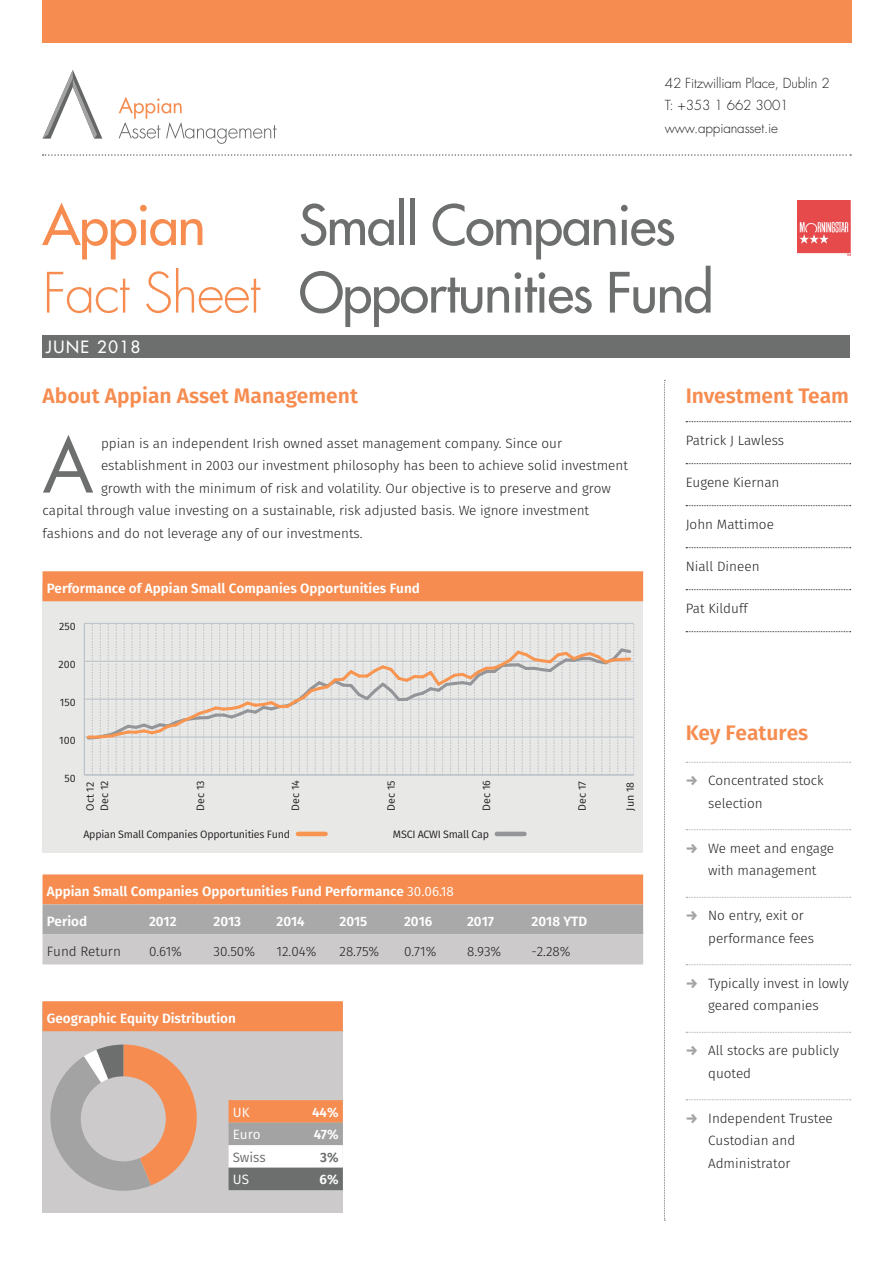
<style>
.page{position:relative;width:893px;height:1263px;background:#fff}
.page>*{position:absolute;margin:0;border:0;box-sizing:border-box;transform-origin:0 0}
.t1{font:73.2px "Futura Std";color:#6d6f6f}
.t2{font:500 54px/67.5px "Futura Std";letter-spacing:-.025em;color:#6d6f6f}
.t3{font:500 54px "Futura Std";letter-spacing:-.025em;color:#f68c50}
.t4{font:600 21px "Fira Sans";color:#f68c50}
.t5{font:500 16.5px "Futura Std";letter-spacing:.1em;color:#fff}
.t6{font:300 13.5px/22.5px "Fira Sans";color:#231f20}
.t7{font:600 13.5px "Fira Sans";color:#fff}
.t8{font:300 13.5px/22.5px "Futura Std";letter-spacing:-.01em;color:#231f20}
.t9{font:13.5px "Fira Sans";color:#fff}
.t10{font:13.5px "Fira Sans";color:#6d6f6f}
.t11{font:600 13.5px "Fira Sans";color:#6d6f6f}
.t12{font:10.65px/14.4px "Fira Sans";letter-spacing:-.025em;color:#231f20}
.s1{font-weight:300;color:#f68c50}
.s2{font-weight:400}
.s3{font-weight:800;color:#a4a3a3}
</style>
<div class="page">
<div style="left:43px;top:0;width:808px;height:43px;background:#f68c50"></div>
<svg style="left:119px;top:97px;width:158px;height:47px"></svg>
<svg style="left:43px;top:70px;width:59px;height:69px"></svg>
<div style="left:43px;top:335px;width:807px;height:23px;background:#6d6f6f"></div>
<svg style="left:664px;top:380px;width:1px;height:841px"></svg>
<div style="left:43px;top:874px;width:600px;height:30px;background:#f68c50"></div>
<div style="left:43px;top:904px;width:600px;height:30px;background:#aaa9a9"></div>
<div style="left:43px;top:934px;width:600px;height:30px;background:#cccaca"></div>
<svg style="left:686px;top:421px;width:165px;height:1px"></svg>
<svg style="left:686px;top:463px;width:165px;height:1px"></svg>
<svg style="left:686px;top:505px;width:165px;height:1px"></svg>
<svg style="left:686px;top:547px;width:165px;height:1px"></svg>
<svg style="left:686px;top:589px;width:165px;height:1px"></svg>
<svg style="left:686px;top:631px;width:165px;height:1px"></svg>
<svg style="left:686px;top:762px;width:165px;height:1px"></svg>
<svg style="left:686px;top:829px;width:165px;height:1px"></svg>
<svg style="left:686px;top:897px;width:165px;height:1px"></svg>
<svg style="left:686px;top:964px;width:165px;height:1px"></svg>
<svg style="left:686px;top:1032px;width:165px;height:1px"></svg>
<svg style="left:686px;top:1099px;width:165px;height:1px"></svg>
<svg style="left:43px;top:154px;width:808px;height:2px"></svg>
<div style="left:43px;top:1002px;width:300px;height:210px;background:#cccaca"></div>
<div style="left:43px;top:1001px;width:300px;height:30px;background:#f68c50"></div>
<svg style="left:50px;top:1044px;width:147px;height:147px"></svg>
<div style="left:81px;top:1076px;width:85px;height:85px;background:#cccaca;border-radius:50%"></div>
<div style="left:229px;top:1100px;width:114px;height:23px;background:#f68c50"></div>
<div style="left:229px;top:1123px;width:114px;height:22px;background:#a4a3a3"></div>
<div style="left:229px;top:1145px;width:114px;height:23px;background:#fff"></div>
<div style="left:229px;top:1168px;width:114px;height:22px;background:#6d6f6f"></div>
<div style="left:43px;top:583px;width:600px;height:270px;background:#e8e8e7"></div>
<div style="left:43px;top:571px;width:600px;height:30px;background:#f68c50"></div>
<hr style="left:298px;top:832px;width:27px;height:4px;background:#f79551">
<hr style="left:497px;top:832px;width:27px;height:4px;background:#939598">
<hr style="left:84px;top:774px;width:550px;height:2px;background:#b7bfc6">
<svg style="left:84px;top:623px;width:550px;height:151px"></svg>
<img style="left:798px;top:200px;width:52px;height:55px">
<p class="t8" style="left:665px;top:72px;width:166px">42 Fitzwilliam Place, Dublin 2<br>T: +353 1 662 3001 www.appianasset.ie</p>
<h2 class="t2" style="left:43px;top:192px;width:672px;text-indent:257px">Small Companies<br><span class="s1">Fact Sheet</span> Opportunities Fund</h2>
<h2 class="t3" style="left:43px;top:191px;width:165px">Appian</h2>
<p class="t5" style="left:46px;top:336px;width:96px">JUNE 2018</p>
<h3 class="t4" style="left:43px;top:380px;width:317px">About Appian Asset Management</h3>
<h1 class="t1" style="left:43px;top:419px;width:53px">A</h1>
<p class="t6" style="left:101px;top:433px;width:463px">ppian is an independent Irish owned asset management company. Since our</p>
<p class="t6" style="left:101px;top:455px;width:529px">establishment in 2003 our investment philosophy has been to achieve solid investment</p>
<p class="t6" style="left:101px;top:478px;width:511px">growth with the minimum of risk and volatility. Our objective is to preserve and grow</p>
<p class="t6" style="left:43px;top:500px;width:548px">capital through value investing on a sustainable, risk adjusted basis. We ignore investment</p>
<p class="t6" style="left:43px;top:523px;width:322px">fashions and do not leverage any of our investments.</p>
<p class="t7" style="left:47px;top:579px;width:375px">Performance of Appian Small Companies Opportunities Fund</p>
<p class="t12" style="left:59px;top:619px;width:18px">250</p>
<p class="t12" style="left:58px;top:658px;width:19px">200</p>
<p class="t12" style="left:60px;top:696px;width:17px">150</p>
<p class="t12" style="left:59px;top:734px;width:18px">100</p>
<p class="t12" style="left:64px;top:772px;width:13px">50</p>
<p class="t12" style="left:84px;top:811px;width:31px;rotate:-90deg">Oct 12<br>Dec 12</p>
<p class="t12" style="left:194px;top:811px;width:32px;rotate:-90deg">Dec 13</p>
<p class="t12" style="left:289px;top:811px;width:32px;rotate:-90deg">Dec 14</p>
<p class="t12" style="left:385px;top:811px;width:32px;rotate:-90deg">Dec 15</p>
<p class="t12" style="left:480px;top:811px;width:32px;rotate:-90deg">Dec 16</p>
<p class="t12" style="left:576px;top:811px;width:31px;rotate:-90deg">Dec 17</p>
<p class="t12" style="left:624px;top:811px;width:30px;rotate:-90deg">Jun 18</p>
<p class="t12" style="left:83px;top:828px;width:208px">Appian Small Companies Opportunities Fund</p>
<p class="t12" style="left:393px;top:828px;width:98px">MSCI ACWI Small Cap</p>
<p class="t7" style="left:47px;top:882px;width:409px">Appian Small Companies Opportunities Fund Performance <span class="s2">30.06.18</span></p>
<p class="t7" style="left:47px;top:912px;width:42px">Period</p>
<p class="t7" style="left:149px;top:912px;width:29px">2012</p>
<p class="t7" style="left:214px;top:912px;width:29px">2013</p>
<p class="t7" style="left:277px;top:912px;width:30px">2014</p>
<p class="t7" style="left:340px;top:912px;width:29px">2015</p>
<p class="t7" style="left:404px;top:912px;width:30px">2016</p>
<p class="t7" style="left:467px;top:912px;width:28px">2017</p>
<p class="t7" style="left:532px;top:912px;width:57px">2018 YTD</p>
<p class="t6" style="left:47px;top:941px;width:76px">Fund Return</p>
<p class="t6" style="left:149px;top:941px;width:34px">0.61%</p>
<p class="t6" style="left:214px;top:941px;width:43px">30.50%</p>
<p class="t6" style="left:277px;top:941px;width:41px">12.04%</p>
<p class="t6" style="left:340px;top:941px;width:41px">28.75%</p>
<p class="t6" style="left:404px;top:941px;width:34px">0.71%</p>
<p class="t6" style="left:467px;top:941px;width:36px">8.93%</p>
<p class="t6" style="left:532px;top:941px;width:40px">-2.28%</p>
<p class="t7" style="left:47px;top:1008px;width:191px">Geographic Equity Distribution</p>
<p class="t9" style="left:233px;top:1102px;width:18px">UK</p>
<p class="t7" style="left:312px;top:1102px;width:28px">44%</p>
<p class="t9" style="left:233px;top:1125px;width:29px">Euro</p>
<p class="t7" style="left:314px;top:1125px;width:26px">47%</p>
<p class="t10" style="left:233px;top:1147px;width:35px">Swiss</p>
<p class="t11" style="left:320px;top:1147px;width:20px">3%</p>
<p class="t9" style="left:233px;top:1170px;width:18px">US</p>
<p class="t7" style="left:320px;top:1170px;width:20px">6%</p>
<h3 class="t4" style="left:686px;top:380px;width:165px">Investment Team</h3>
<p class="t6" style="left:686px;top:430px;width:100px">Patrick J Lawless</p>
<p class="t6" style="left:686px;top:472px;width:95px">Eugene Kiernan</p>
<p class="t6" style="left:686px;top:514px;width:90px">John Mattimoe</p>
<p class="t6" style="left:686px;top:556px;width:75px">Niall Dineen</p>
<p class="t6" style="left:686px;top:598px;width:64px">Pat Kilduff</p>
<h3 class="t4" style="left:686px;top:718px;width:124px">Key Features</h3>
<p class="t6" style="left:708px;top:770px;width:117px;text-indent:-23px"><span class="s3">→</span> Concentrated stock selection</p>
<p class="t6" style="left:686px;top:838px;width:150px;text-align:center"><span class="s3">→</span> We meet and engage with management</p>
<p class="t6" style="left:708px;top:905px;width:107px;text-indent:-23px"><span class="s3">→</span> No entry, exit or performance fees</p>
<p class="t6" style="left:686px;top:973px;width:165px;text-align:center"><span class="s3">→</span> Typically invest in lowly geared companies</p>
<p class="t6" style="left:708px;top:1040px;width:133px;text-indent:-23px"><span class="s3">→</span> All stocks are publicly quoted</p>
<p class="t6" style="left:708px;top:1108px;width:126px;text-indent:-23px"><span class="s3">→</span> Independent Trustee<br>Custodian and<br>Administrator</p>
</div>
